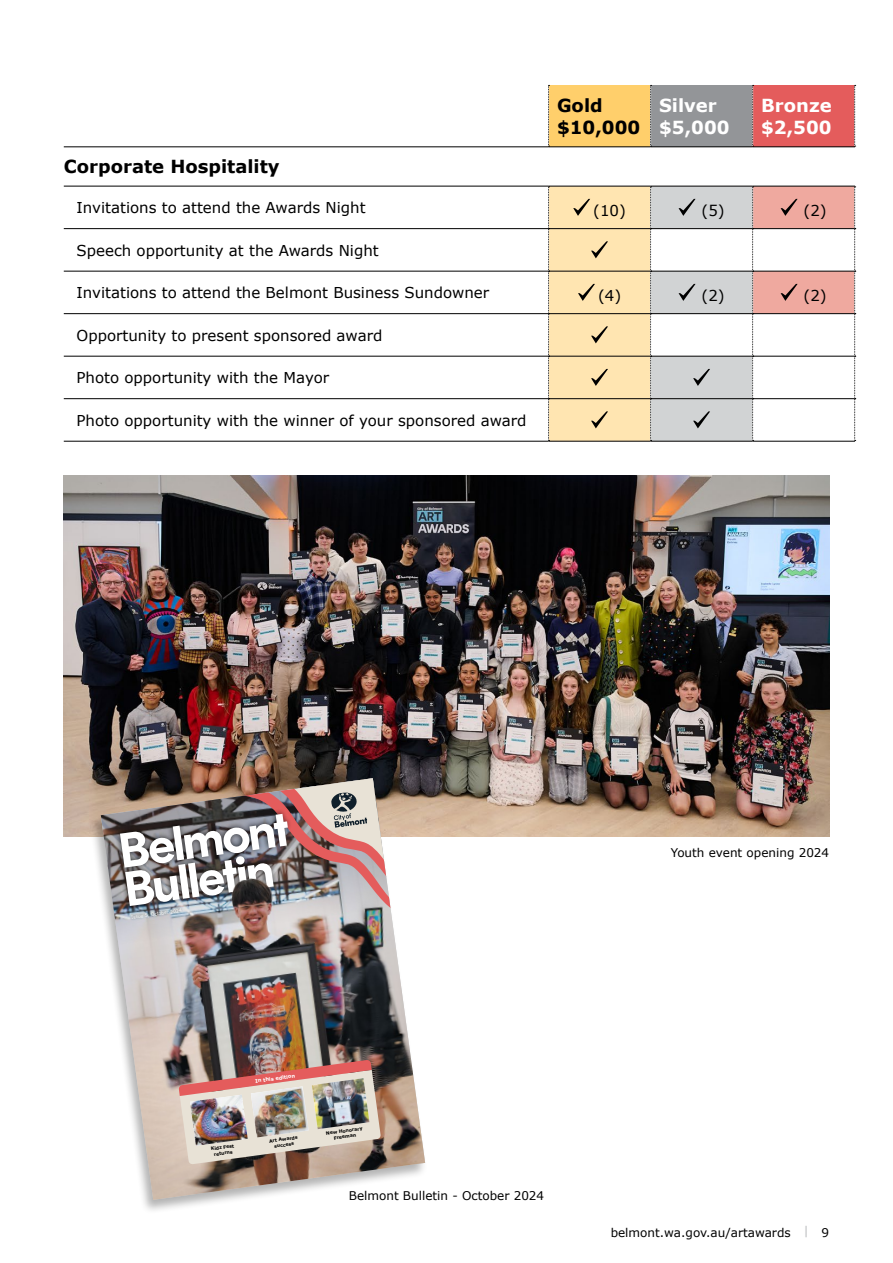
<style>
.page{position:relative;width:893px;height:1263px;background:#fff}
.page>*{position:absolute;margin:0;border:0;box-sizing:border-box;transform-origin:0 0}
.t1{font:700 18px/22.5px "Verdana";color:#000}
.t2{font:700 18px/22.5px "Verdana";color:#fff}
.t3{font:15px "Verdana";color:#000}
.t4{font:12px "Verdana";color:#000}
.t5{font:700 5.1px "Verdana";color:#fff}
.t6{font:700 4.65px/5.7px "Verdana";color:#000;text-align:center}
.t7{font:4.65px "Verdana";color:#fff}
.s1{color:#bcbec0}
</style>
<div class="page">
<img style="left:64px;top:475px;width:765px;height:361px">
<div style="left:88px;top:778px;width:340px;height:437px;background:#000;opacity:.3"></div>
<img style="left:101px;top:923px;width:324px;height:277px">
<img style="left:101px;top:778px;width:296px;height:168px">
<img style="left:114px;top:778px;width:311px;height:145px">
<img style="left:179px;top:1060px;width:202px;height:104px">
<img style="left:251px;top:1086px;width:58px;height:51px">
<img style="left:225px;top:872px;width:55px;height:76px">
<div style="left:549px;top:85px;width:102px;height:62px;background:#ffcf6b"></div>
<div style="left:651px;top:85px;width:102px;height:62px;background:#939598"></div>
<div style="left:753px;top:85px;width:102px;height:62px;background:#e45c5c"></div>
<hr style="left:64px;top:146px;width:485px;height:1px;background:#000">
<hr style="left:549px;top:146px;width:102px;height:1px;background:#000">
<hr style="left:651px;top:146px;width:102px;height:1px;background:#000">
<hr style="left:753px;top:146px;width:102px;height:1px;background:#000">
<hr style="left:64px;top:186px;width:485px;height:1px;background:#000">
<hr style="left:64px;top:228px;width:484px;height:1px;background:#000">
<hr style="left:64px;top:271px;width:484px;height:1px;background:#000">
<hr style="left:64px;top:313px;width:484px;height:1px;background:#000">
<hr style="left:64px;top:356px;width:484px;height:1px;background:#000">
<hr style="left:64px;top:398px;width:484px;height:1px;background:#000">
<hr style="left:64px;top:441px;width:485px;height:1px;background:#000">
<hr style="left:549px;top:441px;width:102px;height:1px;background:#000">
<hr style="left:651px;top:441px;width:102px;height:1px;background:#000">
<hr style="left:753px;top:441px;width:102px;height:1px;background:#000">
<svg style="left:548px;top:85px;width:2px;height:62px"></svg>
<svg style="left:650px;top:85px;width:2px;height:62px"></svg>
<svg style="left:752px;top:85px;width:2px;height:62px"></svg>
<svg style="left:854px;top:85px;width:2px;height:62px"></svg>
<svg style="left:548px;top:186px;width:308px;height:255px"></svg>
<p class="t1" style="left:557px;top:93px;width:85px">Gold $10,000</p>
<p class="t2" style="left:659px;top:93px;width:72px">Silver $5,000</p>
<p class="t2" style="left:761px;top:93px;width:72px">Bronze $2,500</p>
<p class="t1" style="left:64px;top:155px;width:217px">Corporate Hospitality</p>
<p class="t3" style="left:77px;top:197px;width:291px">Invitations to attend the Awards Night</p>
<p class="t3" style="left:593px;top:200px;width:34px">(10)</p>
<p class="t3" style="left:701px;top:200px;width:25px">(5)</p>
<p class="t3" style="left:804px;top:200px;width:25px">(2)</p>
<p class="t3" style="left:77px;top:240px;width:304px">Speech opportunity at the Awards Night</p>
<p class="t3" style="left:77px;top:282px;width:414px">Invitations to attend the Belmont Business Sundowner</p>
<p class="t3" style="left:598px;top:285px;width:25px">(4)</p>
<p class="t3" style="left:701px;top:285px;width:25px">(2)</p>
<p class="t3" style="left:804px;top:285px;width:25px">(2)</p>
<p class="t3" style="left:77px;top:325px;width:307px">Opportunity to present sponsored award</p>
<p class="t3" style="left:77px;top:367px;width:254px">Photo opportunity with the Mayor</p>
<p class="t3" style="left:77px;top:410px;width:452px">Photo opportunity with the winner of your sponsored award</p>
<p class="t7" style="left:131px;top:914px;width:52px;rotate:-8deg">Issue 5, October 2024</p>
<p class="t5" style="left:255px;top:1077px;width:42px;rotate:-8deg">In this edition</p>
<p class="t6" style="left:211px;top:1146px;width:25px;rotate:-8deg">Kidz Fest returns</p>
<p class="t6" style="left:269px;top:1138px;width:30px;rotate:-8deg">Art Awards success</p>
<p class="t6" style="left:326px;top:1130px;width:38px;rotate:-8deg">New Honorary<br>Freeman</p>
<p class="t4" style="left:349px;top:1187px;width:197px">Belmont Bulletin - October 2024</p>
<p class="t4" style="left:671px;top:844px;width:160px">Youth event opening 2024</p>
<p class="t4" style="left:611px;top:1224px;width:220px">belmont.wa.gov.au/artawards <span class="s1">|</span> 9</p>
</div>
